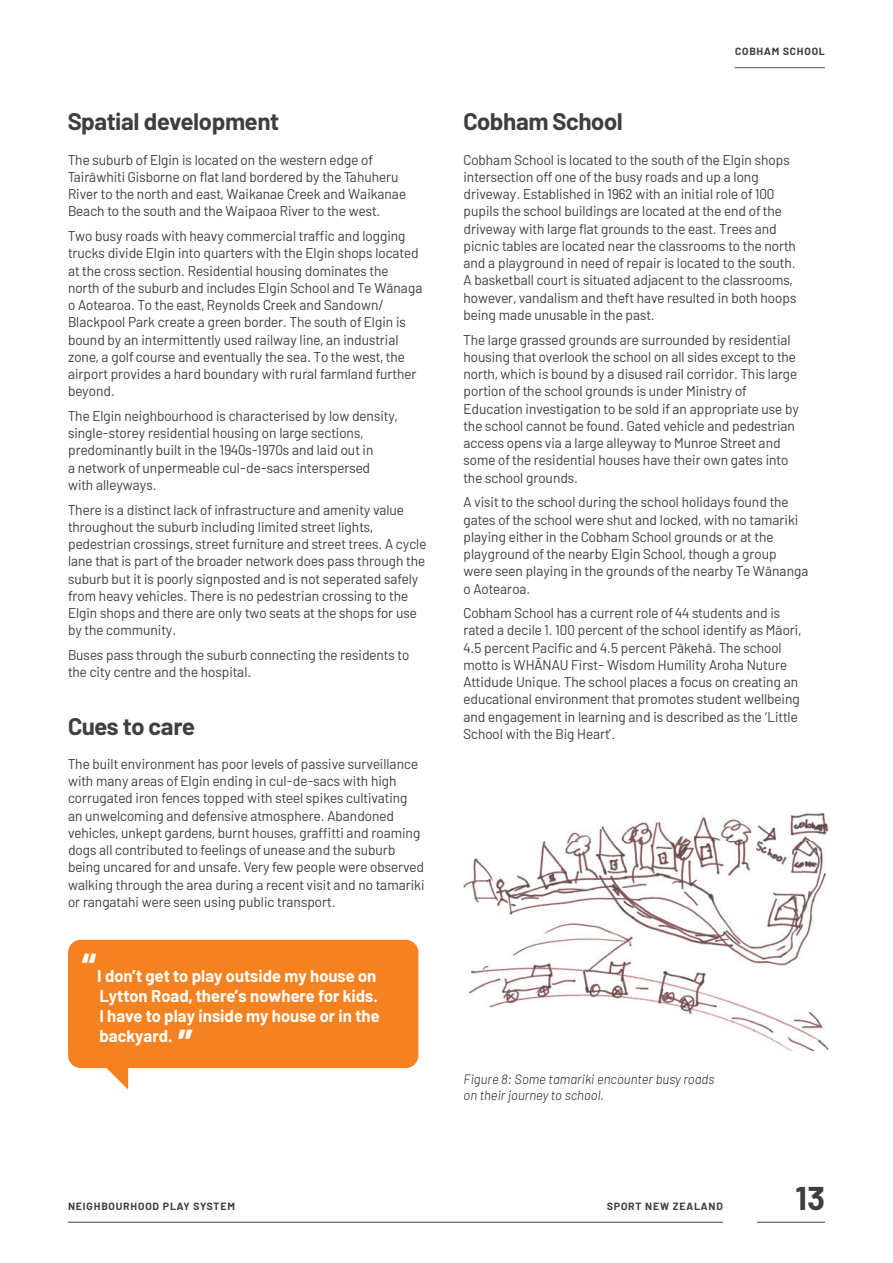
<style>
.page{position:relative;width:893px;height:1263px;background:#fff}
.page>*{position:absolute;margin:0;border:0;box-sizing:border-box;transform-origin:0 0}
.QUOTE{font:700 40.5px "Barlow";color:#fff}
.t1{font:700 33px "Barlow";color:#3e3e3f}
._2ND_HEAD{font:700 24px "Barlow";letter-spacing:-.015em;color:#3e3e3f}
.QUOTE-2{font:700 17.1px/20.2px "Barlow";color:#fff}
.Barlow_Text{font:14.25px/17.2px "Barlow";color:#3e3e3f}
.Barlow_Text_Caption{font:italic 300 13.5px/16.5px "Barlow";color:#231f20}
.t2{font:700 10.5px "Barlow";letter-spacing:.08em;color:#3e3e3f}
</style>
<div class="page">
<img style="left:567px;top:812px;width:262px;height:238px">
<img style="left:463px;top:841px;width:362px;height:209px">
<svg style="left:102px;top:1068px;width:26px;height:21px"></svg>
<div style="left:68px;top:940px;width:350px;height:128px;background:#f58220;border-radius:13px"></div>
<hr style="left:68px;top:1222px;width:655px;height:1px;background:#3e3e3f">
<hr style="left:757px;top:1222px;width:68px;height:1px;background:#3e3e3f">
<hr style="left:735px;top:67px;width:90px;height:1px;background:#57585a">
<p class="_2ND_HEAD" style="left:68px;top:104px;width:213px">Spatial development</p>
<p class="Barlow_Text" style="left:68px;top:150px;width:339px">The suburb of Elgin is located on the western edge of Tairāwhiti Gisborne on flat land bordered by the Tahuheru River to the north and east, Waikanae Creek and Waikanae Beach to the south and the Waipaoa River to the west.</p>
<p class="Barlow_Text" style="left:68px;top:226px;width:356px">Two busy roads with heavy commercial traffic and logging trucks divide Elgin into quarters with the Elgin shops located at the cross section. Residential housing dominates the north of the suburb and includes Elgin School and Te Wānaga o Aotearoa. To the east, Reynolds Creek and Sandown/ Blackpool Park create a green border. The south of Elgin is bound by an intermittently used railway line, an industrial zone, a golf course and eventually the sea. To the west, the airport provides a hard boundary with rural farmland further beyond.</p>
<p class="Barlow_Text" style="left:68px;top:406px;width:331px">The Elgin neighbourhood is characterised by low density, single-storey residential housing on large sections, predominantly built in the 1940s-1970s and laid out in<br>a network of unpermeable cul-de-sacs interspersed with alleyways.</p>
<p class="Barlow_Text" style="left:68px;top:500px;width:360px">There is a distinct lack of infrastructure and amenity value throughout the suburb including limited street lights, pedestrian crossings, street furniture and street trees. A cycle lane that is part of the broader network does pass through the suburb but it is poorly signposted and is not seperated safely from heavy vehicles. There is no pedestrian crossing to the Elgin shops and there are only two seats at the shops for use by the community.</p>
<p class="Barlow_Text" style="left:68px;top:645px;width:343px">Buses pass through the suburb connecting the residents to the city centre and the hospital.</p>
<p class="_2ND_HEAD" style="left:68px;top:708px;width:128px">Cues to care</p>
<p class="Barlow_Text" style="left:68px;top:754px;width:358px">The built environment has poor levels of passive surveillance with many areas of Elgin ending in cul-de-sacs with high corrugated iron fences topped with steel spikes cultivating an unwelcoming and defensive atmosphere. Abandoned vehicles, unkept gardens, burnt houses, graffitti and roaming dogs all contributed to feelings of unease and the suburb being uncared for and unsafe. Very few people were observed walking through the area during a recent visit and no tamariki or rangatahi were seen using public transport.</p>
<p class="QUOTE" style="left:81px;top:937px;width:18px">“</p>
<p class="QUOTE-2" style="left:97px;top:964px;width:284px">I don’t get to play outside my house on<br>Lytton Road, there’s nowhere for kids.<br>I have to play inside my house or in the backyard.</p>
<p class="QUOTE" style="left:179px;top:1013px;width:16px">”</p>
<p class="t2" style="left:735px;top:44px;width:91px">COBHAM SCHOOL</p>
<p class="_2ND_HEAD" style="left:463px;top:104px;width:161px">Cobham School</p>
<p class="Barlow_Text" style="left:463px;top:150px;width:334px">Cobham School is located to the south of the Elgin shops intersection off one of the busy roads and up a long driveway. Established in 1962 with an initial role of 100 pupils the school buildings are located at the end of the driveway with large flat grounds to the east. Trees and picnic tables are located near the classrooms to the north and a playground in need of repair is located to the south.<br>A basketball court is situated adjacent to the classrooms, however, vandalism and theft have resulted in both hoops being made unusable in the past.</p>
<p class="Barlow_Text" style="left:463px;top:330px;width:337px">The large grassed grounds are surrounded by residential housing that overlook the school on all sides except to the north, which is bound by a disused rail corridor. This large portion of the school grounds is under Ministry of Education investigation to be sold if an appropriate use by the school cannot be found. Gated vehicle and pedestrian access opens via a large alleyway to Munroe Street and some of the residential houses have their own gates into the school grounds.</p>
<p class="Barlow_Text" style="left:463px;top:492px;width:346px">A visit to the school during the school holidays found the gates of the school were shut and locked, with no tamariki playing either in the Cobham School grounds or at the playground of the nearby Elgin School, though a group were seen playing in the grounds of the nearby Te Wānanga o Aotearoa.</p>
<p class="Barlow_Text" style="left:463px;top:603px;width:339px">Cobham School has a current role of 44 students and is rated a decile 1. 100 percent of the school identify as Māori, 4.5 percent Pacific and 4.5 percent Pākehā. The school motto is WHĀNAU First- Wisdom Humility Aroha Nuture Attidude Unique. The school places a focus on creating an educational environment that promotes student wellbeing and engagement in learning and is described as the ‘Little School with the Big Heart’.</p>
<p class="Barlow_Text_Caption" style="left:463px;top:1069px;width:252px">Figure 8: Some tamariki encounter busy roads on their journey to school.</p>
<p class="t2" style="left:68px;top:1198px;width:168px">NEIGHBOURHOOD PLAY SYSTEM</p>
<p class="t2" style="left:607px;top:1198px;width:117px">SPORT NEW ZEALAND</p>
<h2 class="t1" style="left:796px;top:1173px;width:31px">13</h2>
</div>
